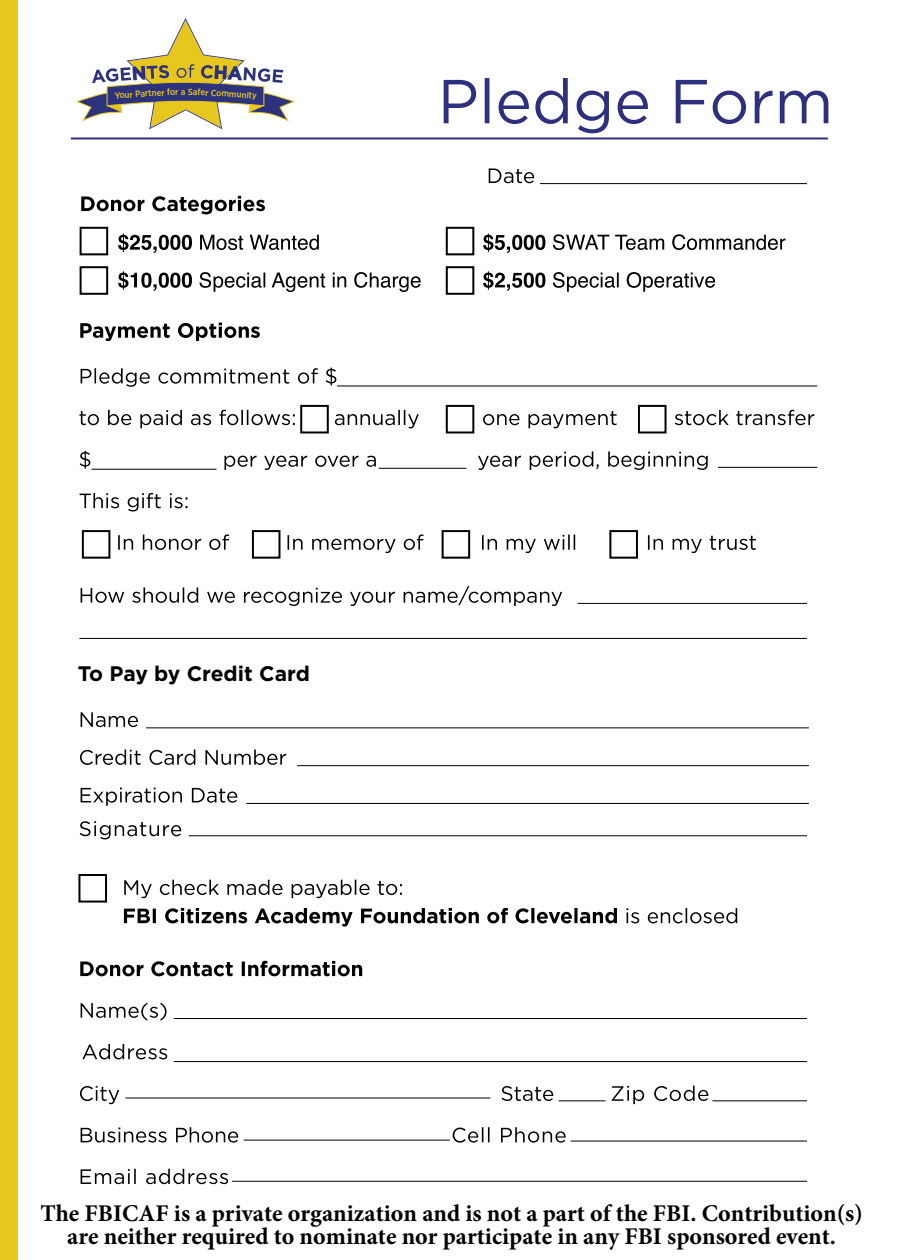
<style>
.page{position:relative;width:900px;height:1260px;background:#fff}
.page>*{position:absolute;margin:0;border:0;box-sizing:border-box;transform-origin:0 0}
.t1{font:700 24px/22.2px "Minion Pro";color:#000;text-align:center}
.t2{font:700 21px "Gotham";letter-spacing:-.005em;color:#000}
.t3{font:500 9px "Gotham Narrow";color:#e6c61f}
</style>
<div class="page">
<svg style="left:80px;top:821px;width:101px;height:18px"></svg>
<svg style="left:81px;top:1169px;width:147px;height:15px"></svg>
<svg style="left:81px;top:1127px;width:485px;height:16px"></svg>
<svg style="left:80px;top:1086px;width:628px;height:18px"></svg>
<svg style="left:82px;top:1044px;width:85px;height:15px"></svg>
<svg style="left:81px;top:1003px;width:86px;height:18px"></svg>
<svg style="left:80px;top:961px;width:282px;height:15px"></svg>
<svg style="left:124px;top:908px;width:613px;height:19px"></svg>
<svg style="left:124px;top:880px;width:278px;height:18px"></svg>
<svg style="left:81px;top:586px;width:481px;height:20px"></svg>
<svg style="left:118px;top:534px;width:638px;height:19px"></svg>
<svg style="left:80px;top:493px;width:107px;height:19px"></svg>
<svg style="left:80px;top:451px;width:628px;height:19px"></svg>
<svg style="left:79px;top:410px;width:735px;height:18px"></svg>
<svg style="left:81px;top:368px;width:255px;height:19px"></svg>
<svg style="left:80px;top:323px;width:180px;height:18px"></svg>
<svg style="left:118px;top:271px;width:303px;height:21px"></svg>
<svg style="left:118px;top:234px;width:201px;height:19px"></svg>
<svg style="left:81px;top:196px;width:184px;height:18px"></svg>
<svg style="left:489px;top:168px;width:45px;height:15px"></svg>
<svg style="left:444px;top:78px;width:384px;height:55px"></svg>
<hr style="left:71px;top:138px;width:757px;height:2px;background:#2d307e">
<div style="left:301px;top:406px;width:27px;height:26px;background:#fff"></div>
<div style="left:300px;top:405px;width:29px;height:28px;border:2px solid #000"></div>
<div style="left:447px;top:406px;width:26px;height:26px;background:#fff"></div>
<div style="left:446px;top:405px;width:28px;height:28px;border:2px solid #000"></div>
<div style="left:639px;top:406px;width:27px;height:26px;background:#fff"></div>
<div style="left:638px;top:405px;width:29px;height:28px;border:2px solid #000"></div>
<div style="left:80px;top:227px;width:28px;height:28px;border:2px solid #000"></div>
<div style="left:446px;top:227px;width:28px;height:28px;border:2px solid #000"></div>
<div style="left:80px;top:266px;width:28px;height:29px;border:2px solid #000"></div>
<div style="left:446px;top:266px;width:28px;height:29px;border:2px solid #000"></div>
<div style="left:82px;top:530px;width:28px;height:29px;border:2px solid #000"></div>
<div style="left:78px;top:874px;width:29px;height:29px;border:2px solid #000"></div>
<div style="left:253px;top:531px;width:26px;height:27px;background:#fff"></div>
<div style="left:252px;top:530px;width:28px;height:29px;border:2px solid #000"></div>
<div style="left:443px;top:531px;width:26px;height:27px;background:#fff"></div>
<div style="left:442px;top:530px;width:28px;height:29px;border:2px solid #000"></div>
<div style="left:610px;top:531px;width:27px;height:27px;background:#fff"></div>
<div style="left:609px;top:530px;width:29px;height:29px;border:2px solid #000"></div>
<svg style="left:483px;top:271px;width:232px;height:21px"></svg>
<svg style="left:483px;top:234px;width:302px;height:19px"></svg>
<div style="left:0;top:0;width:18px;height:1260px;background:#e7c71c"></div>
<hr style="left:578px;top:603px;width:229px;height:1px;background:#000">
<hr style="left:79px;top:638px;width:728px;height:1px;background:#000">
<hr style="left:379px;top:468px;width:87px;height:1px;background:#000">
<hr style="left:92px;top:469px;width:125px;height:1px;background:#000">
<hr style="left:337px;top:385px;width:480px;height:1px;background:#000">
<hr style="left:540px;top:183px;width:267px;height:1px;background:#000">
<hr style="left:718px;top:467px;width:99px;height:1px;background:#000">
<hr style="left:174px;top:1061px;width:633px;height:1px;background:#000">
<hr style="left:174px;top:1018px;width:633px;height:1px;background:#000">
<hr style="left:125px;top:1098px;width:365px;height:1px;background:#000">
<hr style="left:244px;top:1140px;width:206px;height:1px;background:#000">
<hr style="left:232px;top:1181px;width:575px;height:1px;background:#000">
<hr style="left:189px;top:835px;width:618px;height:1px;background:#000">
<hr style="left:571px;top:1141px;width:236px;height:1px;background:#000">
<hr style="left:559px;top:1100px;width:47px;height:1px;background:#000">
<hr style="left:712px;top:1100px;width:95px;height:1px;background:#000">
<svg style="left:81px;top:788px;width:156px;height:18px"></svg>
<svg style="left:80px;top:749px;width:206px;height:16px"></svg>
<svg style="left:81px;top:712px;width:57px;height:15px"></svg>
<hr style="left:146px;top:727px;width:663px;height:1px;background:#000">
<hr style="left:297px;top:765px;width:512px;height:1px;background:#000">
<hr style="left:246px;top:803px;width:563px;height:1px;background:#000">
<svg style="left:77px;top:18px;width:217px;height:111px"></svg>
<p class="t3" style="left:145px;top:88px;width:18px;rotate:-3deg">rtne</p>
<p class="t3" style="left:181px;top:86px;width:6px">a</p>
<p class="t3" style="left:222px;top:87px;width:27px;rotate:4deg">mmun</p>
<p class="t2" style="left:78px;top:661px;width:233px">To Pay by Credit Card</p>
<p class="t1" style="left:40px;top:1202px;width:824px">The FBICAF is a private organization and is not a part of the FBI. Contribution(s) are neither required to nominate nor participate in any FBI sponsored event.</p>
</div>
